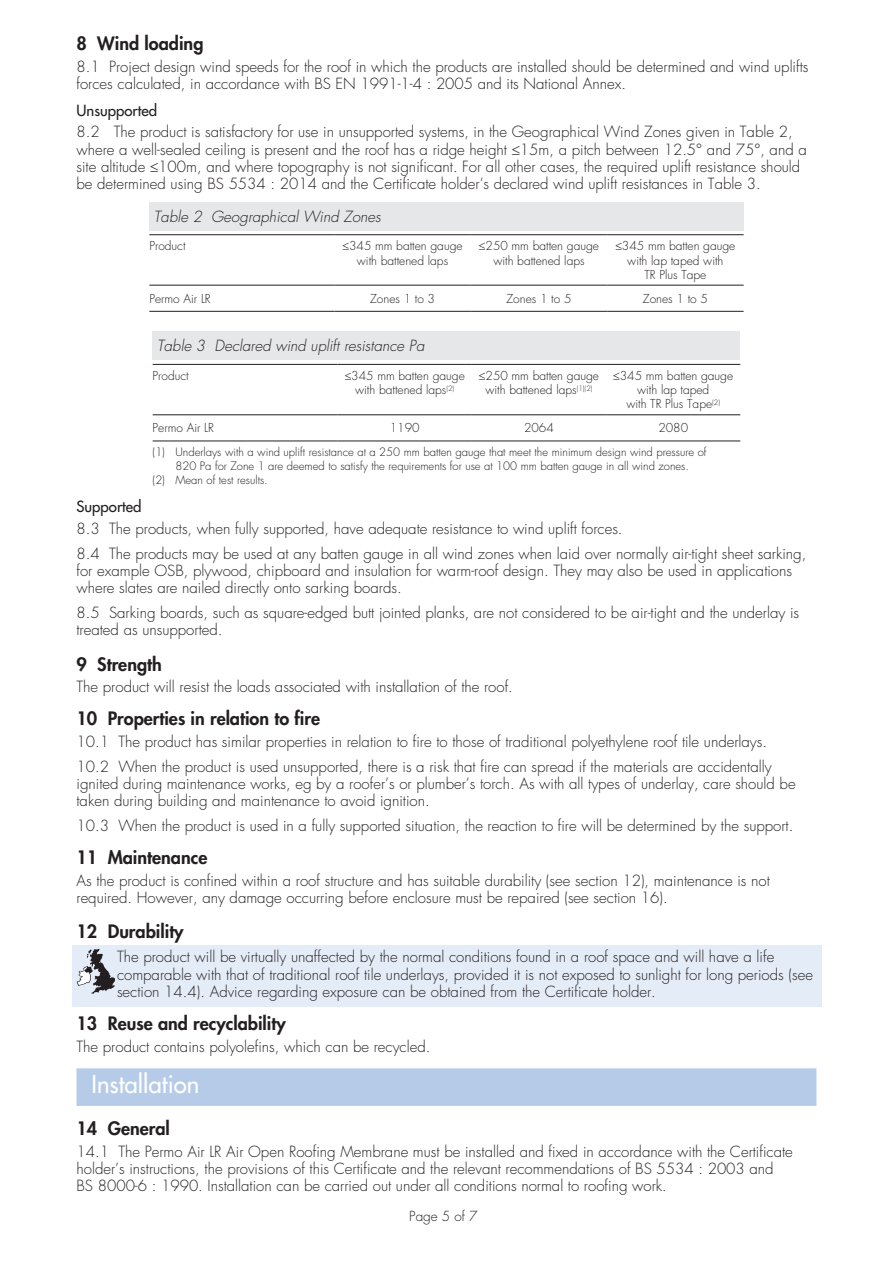
<style>
.page{position:relative;width:893px;height:1263px;background:#fff}
.page>*{position:absolute;margin:0;border:0;box-sizing:border-box;transform-origin:0 0}
.t1{font:24px "Futura";color:#fff}
.t2{font:800 18px "Futura";color:#231f20}
.t3{font:300 15px/17.2px "Futura";color:#231f20}
.t4{font:italic 300 15px "Futura";color:#231f20}
.t5{font:15px "Futura";color:#231f20}
.t6{font:300 13.5px "Futura";color:#231f20}
.t7{font:300 12px/14.2px "Futura";color:#231f20;text-align:center}
.t8{font:300 11.25px "Futura";color:#231f20}
</style>
<div class="page">
<div style="left:72px;top:945px;width:749px;height:61px;background:#e4ecf7"></div>
<div style="left:76px;top:1068px;width:740px;height:38px;background:#b6cbe8"></div>
<div style="left:149px;top:202px;width:595px;height:28px;background:#e6e7e9"></div>
<hr style="left:149px;top:311px;width:185px;height:1px;background:#231f20">
<hr style="left:334px;top:311px;width:137px;height:1px;background:#231f20">
<hr style="left:471px;top:311px;width:136px;height:1px;background:#231f20">
<hr style="left:607px;top:311px;width:137px;height:1px;background:#231f20">
<hr style="left:149px;top:234px;width:185px;height:1px;background:#231f20">
<hr style="left:334px;top:234px;width:137px;height:1px;background:#231f20">
<hr style="left:471px;top:234px;width:136px;height:1px;background:#231f20">
<hr style="left:607px;top:234px;width:137px;height:1px;background:#231f20">
<hr style="left:149px;top:285px;width:185px;height:1px;background:#231f20">
<hr style="left:334px;top:285px;width:137px;height:1px;background:#231f20">
<hr style="left:471px;top:285px;width:136px;height:1px;background:#231f20">
<hr style="left:607px;top:285px;width:137px;height:1px;background:#231f20">
<div style="left:153px;top:331px;width:587px;height:29px;background:#e6e7e9"></div>
<hr style="left:153px;top:441px;width:185px;height:1px;background:#231f20">
<hr style="left:338px;top:441px;width:134px;height:1px;background:#231f20">
<hr style="left:472px;top:441px;width:134px;height:1px;background:#231f20">
<hr style="left:606px;top:441px;width:134px;height:1px;background:#231f20">
<hr style="left:153px;top:364px;width:185px;height:1px;background:#231f20">
<hr style="left:338px;top:364px;width:134px;height:1px;background:#231f20">
<hr style="left:472px;top:364px;width:134px;height:1px;background:#231f20">
<hr style="left:606px;top:364px;width:134px;height:1px;background:#231f20">
<hr style="left:153px;top:414px;width:185px;height:1px;background:#231f20">
<hr style="left:338px;top:414px;width:134px;height:1px;background:#231f20">
<hr style="left:472px;top:414px;width:134px;height:1px;background:#231f20">
<hr style="left:606px;top:414px;width:134px;height:1px;background:#231f20">
<svg style="left:77px;top:949px;width:38px;height:45px"></svg>
<p class="t2" style="left:76px;top:32px;width:128px">8 Wind loading</p>
<p class="t3" style="left:76px;top:58px;width:733px">8.1 Project design wind speeds for the roof in which the products are installed should be determined and wind uplifts forces calculated, in accordance with BS EN 1991-1-4 : 2005 and its National Annex.</p>
<p class="t5" style="left:76px;top:101px;width:82px">Unsupported</p>
<p class="t3" style="left:76px;top:124px;width:732px">8.2 The product is satisfactory for use in unsupported systems, in the Geographical Wind Zones given in Table 2, where a well-sealed ceiling is present and the roof has a ridge height ≤15m, a pitch between 12.5° and 75°, and a site altitude ≤100m, and where topography is not significant. For all other cases, the required uplift resistance should be determined using BS 5534 : 2014 and the Certificate holder’s declared wind uplift resistances in Table 3.</p>
<p class="t4" style="left:154px;top:207px;width:229px">Table 2 Geographical Wind Zones</p>
<p class="t7" style="left:149px;top:239px;width:38px">Product</p>
<p class="t7" style="left:343px;top:239px;width:122px">≤345 mm batten gauge with battened laps</p>
<p class="t7" style="left:479px;top:239px;width:122px">≤250 mm batten gauge with battened laps</p>
<p class="t7" style="left:615px;top:239px;width:122px">≤345 mm batten gauge with lap taped with<br>TR Plus Tape</p>
<p class="t7" style="left:149px;top:292px;width:63px">Permo Air LR</p>
<p class="t7" style="left:370px;top:292px;width:66px">Zones 1 to 3</p>
<p class="t7" style="left:506px;top:292px;width:66px">Zones 1 to 5</p>
<p class="t7" style="left:643px;top:292px;width:66px">Zones 1 to 5</p>
<p class="t4" style="left:157px;top:337px;width:269px">Table 3 Declared wind uplift resistance Pa</p>
<p class="t7" style="left:153px;top:369px;width:38px">Product</p>
<p class="t7" style="left:345px;top:369px;width:122px">≤345 mm batten gauge with battened laps<sup>(2)</sup></p>
<p class="t7" style="left:479px;top:369px;width:122px">≤250 mm batten gauge with battened laps<sup>(1)(2)</sup></p>
<p class="t7" style="left:613px;top:369px;width:122px">≤345 mm batten gauge with lap taped<br>with TR Plus Tape<sup>(2)</sup></p>
<p class="t7" style="left:153px;top:421px;width:63px">Permo Air LR</p>
<p class="t7" style="left:390px;top:421px;width:31px">1190</p>
<p class="t7" style="left:524px;top:421px;width:31px">2064</p>
<p class="t7" style="left:658px;top:421px;width:31px">2080</p>
<p class="t8" style="left:153px;top:445px;width:555px">(1) Underlays with a wind uplift resistance at a 250 mm batten gauge that meet the minimum design wind pressure of</p>
<p class="t8" style="left:175px;top:459px;width:515px">820 Pa for Zone 1 are deemed to satisfy the requirements for use at 100 mm batten gauge in all wind zones.</p>
<p class="t8" style="left:153px;top:473px;width:117px">(2) Mean of test results.</p>
<p class="t5" style="left:76px;top:497px;width:67px">Supported</p>
<p class="t3" style="left:76px;top:516px;width:731px;line-height:24.8px">8.3 The products, when fully supported, have adequate resistance to wind uplift forces.<br>8.4 The products may be used at any batten gauge in all wind zones when laid over normally air-tight sheet sarking,</p>
<p class="t3" style="left:76px;top:562px;width:717px">for example OSB, plywood, chipboard and insulation for warm-roof design. They may also be used in applications where slates are nailed directly onto sarking boards.</p>
<p class="t3" style="left:76px;top:604px;width:724px">8.5 Sarking boards, such as square-edged butt jointed planks, are not considered to be air-tight and the underlay is treated as unsupported.</p>
<p class="t2" style="left:76px;top:652px;width:87px">9 Strength</p>
<p class="t3" style="left:76px;top:679px;width:438px">The product will resist the loads associated with installation of the roof.</p>
<p class="t2" style="left:76px;top:707px;width:245px">10 Properties in relation to fire</p>
<p class="t3" style="left:76px;top:730px;width:697px;line-height:24.8px">10.1 The product has similar properties in relation to fire to those of traditional polyethylene roof tile underlays.<br>10.2 When the product is used unsupported, there is a risk that fire can spread if the materials are accidentally</p>
<p class="t3" style="left:76px;top:775px;width:721px">ignited during maintenance works, eg by a roofer’s or plumber’s torch. As with all types of underlay, care should be taken during building and maintenance to avoid ignition.</p>
<p class="t3" style="left:76px;top:817px;width:718px">10.3 When the product is used in a fully supported situation, the reaction to fire will be determined by the support.</p>
<p class="t2" style="left:76px;top:846px;width:132px">11 Maintenance</p>
<p class="t3" style="left:76px;top:872px;width:695px">As the product is confined within a roof structure and has suitable durability (see section 12), maintenance is not required. However, any damage occurring before enclosure must be repaired (see section 16).</p>
<p class="t2" style="left:76px;top:919px;width:109px">12 Durability</p>
<p class="t3" style="left:117px;top:949px;width:697px">The product will be virtually unaffected by the normal conditions found in a roof space and will have a life comparable with that of traditional roof tile underlays, provided it is not exposed to sunlight for long periods (see section 14.4). Advice regarding exposure can be obtained from the Certificate holder.</p>
<p class="t2" style="left:76px;top:1012px;width:211px">13 Reuse and recyclability</p>
<p class="t3" style="left:76px;top:1038px;width:355px">The product contains polyolefins, which can be recycled.</p>
<h1 class="t1" style="left:92px;top:1069px;width:109px">Installation</h1>
<p class="t2" style="left:76px;top:1117px;width:95px">14 General</p>
<p class="t3" style="left:76px;top:1143px;width:718px">14.1 The Permo Air LR Air Open Roofing Membrane must be installed and fixed in accordance with the Certificate holder’s instructions, the provisions of this Certificate and the relevant recommendations of BS 5534 : 2003 and<br>BS 8000-6 : 1990. Installation can be carried out under all conditions normal to roofing work.</p>
<p class="t6" style="left:409px;top:1208px;width:70px">Page 5 of 7</p>
</div>
